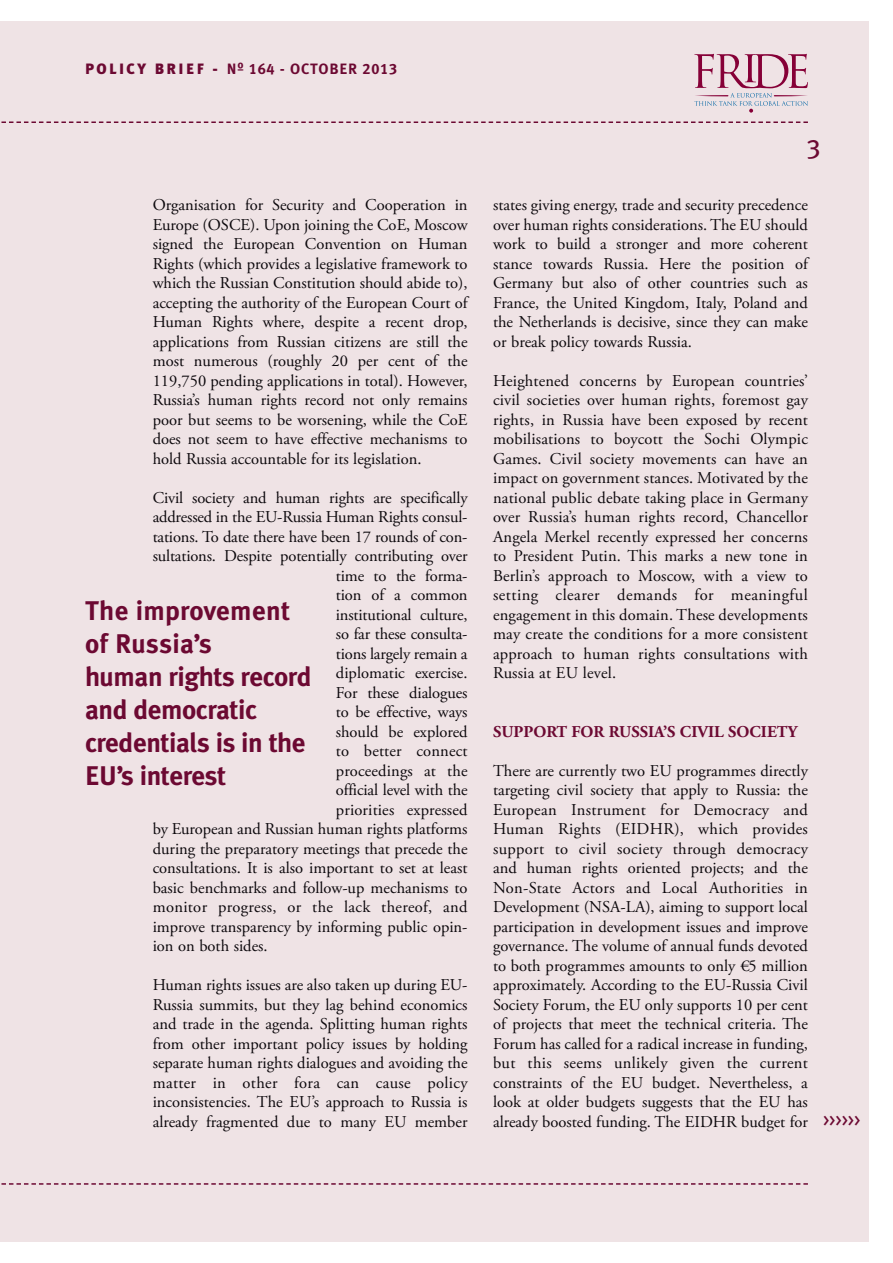
<style>
.page{position:relative;width:893px;height:1263px;background:#fff}
.page>*{position:absolute;margin:0;border:0;box-sizing:border-box;transform-origin:0 0}
.t1{font:700 27px/33px "Meta Plus";letter-spacing:-.015em;color:#6c0932}
.t2{font:27px "Meta Plus Book Caps";color:#6c0932}
.t3{font:16.5px/19.5px "Adobe Garamond Pro";color:#0c080c;text-align:justify}
.t4{font:16.5px "Adobe Garamond Pro";letter-spacing:.02em;color:#0c080c}
.t5{font:700 16.5px "Adobe Garamond Pro";color:#6c0932}
.t6{font:15px "Meta Plus Bold Caps";letter-spacing:.055em;color:#6c0932}
.s1{font-family:"Meta Plus";font-weight:900}
.s2{font-family:"Meta Plus Book Caps";font-size:18px;color:#6c0932}
</style>
<div class="page">
<div style="left:0;top:22px;width:869px;height:1220px;background:#efe3e5"></div>
<svg style="left:1px;top:121px;width:807px;height:2px"></svg>
<svg style="left:1px;top:1183px;width:807px;height:2px"></svg>
<svg style="left:694px;top:54px;width:114px;height:58px"></svg>
<p class="t6" style="left:85px;top:60px;width:314px"><span class="s1">POLICY BRIEF -</span> Nº 164 - OCTOBER 2013</p>
<p class="t3" style="left:153px;top:196px;width:316px">Organisation for Security and Cooperation in Europe (OSCE). Upon joining the CoE, Moscow signed the European Convention on Human Rights (which provides a legislative framework to which the Russian Constitution should abide to), accepting the authority of the European Court of Human Rights where, despite a recent drop, applications from Russian citizens are still the most numerous (roughly 20 per cent of the 119,750 pending applications in total). However, Russia’s human rights record not only remains poor but seems to be worsening, while the CoE does not seem to have effective mechanisms to hold Russia accountable for its legislation.</p>
<p class="t3" style="left:153px;top:489px;width:316px">Civil society and human rights are specifically</p>
<p class="t3" style="left:153px;top:508px;width:316px">addressed in the EU-Russia Human Rights consul-</p>
<p class="t3" style="left:153px;top:528px;width:316px">tations. To date there have been 17 rounds of con-</p>
<p class="t3" style="left:153px;top:547px;width:316px">sultations. Despite potentially contributing over</p>
<p class="t3" style="left:336px;top:567px;width:133px">time to the forma-</p>
<p class="t3" style="left:336px;top:586px;width:133px">tion of a common</p>
<p class="t3" style="left:336px;top:606px;width:133px">institutional culture,</p>
<p class="t3" style="left:336px;top:625px;width:133px">so far these consulta-</p>
<p class="t3" style="left:336px;top:645px;width:133px">tions largely remain a</p>
<p class="t3" style="left:336px;top:664px;width:133px">diplomatic exercise.</p>
<p class="t3" style="left:336px;top:684px;width:133px">For these dialogues</p>
<p class="t3" style="left:336px;top:703px;width:133px">to be effective, ways</p>
<p class="t3" style="left:336px;top:723px;width:133px">should be explored</p>
<p class="t3" style="left:336px;top:742px;width:133px">to better connect</p>
<p class="t3" style="left:336px;top:762px;width:133px">proceedings at the</p>
<p class="t3" style="left:336px;top:781px;width:133px">official level with the</p>
<p class="t3" style="left:336px;top:801px;width:133px">priorities expressed</p>
<p class="t3" style="left:153px;top:820px;width:316px">by European and Russian human rights platforms</p>
<p class="t3" style="left:153px;top:840px;width:316px">during the preparatory meetings that precede the</p>
<p class="t3" style="left:153px;top:859px;width:316px">consultations. It is also important to set at least</p>
<p class="t3" style="left:153px;top:879px;width:316px">basic benchmarks and follow-up mechanisms to</p>
<p class="t4" style="left:153px;top:900px;width:316px">monitor progress, or the lack thereof, and</p>
<p class="t3" style="left:153px;top:918px;width:316px">improve transparency by informing public opin-</p>
<p class="t3" style="left:153px;top:937px;width:116px">ion on both sides.</p>
<p class="t3" style="left:153px;top:976px;width:316px">Human rights issues are also taken up during EU-Russia summits, but they lag behind economics and trade in the agenda. Splitting human rights from other important policy issues by holding separate human rights dialogues and avoiding the matter in other fora can cause policy inconsistencies. The EU’s approach to Russia is already fragmented due to many EU member</p>
<h1 class="t1" style="left:85px;top:594px;width:228px">The improvement of Russia’s<br>human rights record and democratic credentials is in the<br>EU’s interest</h1>
<h1 class="t2" style="left:806px;top:133px;width:16px">3</h1>
<p class="t3" style="left:493px;top:196px;width:316px">states giving energy, trade and security precedence over human rights considerations. The EU should work to build a stronger and more coherent stance towards Russia. Here the position of Germany but also of other countries such as France, the United Kingdom, Italy, Poland and the Netherlands is decisive, since they can make or break policy towards Russia.</p>
<p class="t3" style="left:493px;top:372px;width:316px">Heightened concerns by European countries’ civil societies over human rights, foremost gay rights, in Russia have been exposed by recent mobilisations to boycott the Sochi Olympic Games. Civil society movements can have an impact on government stances. Motivated by the national public debate taking place in Germany over Russia’s human rights record, Chancellor Angela Merkel recently expressed her concerns to President Putin. This marks a new tone in Berlin’s approach to Moscow, with a view to setting clearer demands for meaningful engagement in this domain. These developments may create the conditions for a more consistent approach to human rights consultations with Russia at EU level.</p>
<p class="t5" style="left:493px;top:725px;width:306px">SUPPORT FOR RUSSIA’S CIVIL SOCIETY</p>
<p class="t3" style="left:493px;top:762px;width:369px;text-align:left">There are currently two EU programmes directly targeting civil society that apply to Russia: the European Instrument for Democracy and Human Rights (EIDHR), which provides support to civil society through democracy<br>and human rights oriented projects; and the Non-State Actors and Local Authorities in Development (NSA-LA), aiming to support local participation in development issues and improve governance. The volume of annual funds devoted<br>to both programmes amounts to only €5 million approximately. According to the EU-Russia Civil<br>Society Forum, the EU only supports 10 per cent<br>of projects that meet the technical criteria. The<br>Forum has called for a radical increase in funding,<br>but this seems unlikely given the current constraints of the EU budget. Nevertheless, a<br>look at older budgets suggests that the EU has<br>already boosted funding. The EIDHR budget for <span class="s2">&gt;&gt;&gt;&gt;&gt;&gt;</span></p>
</div>
